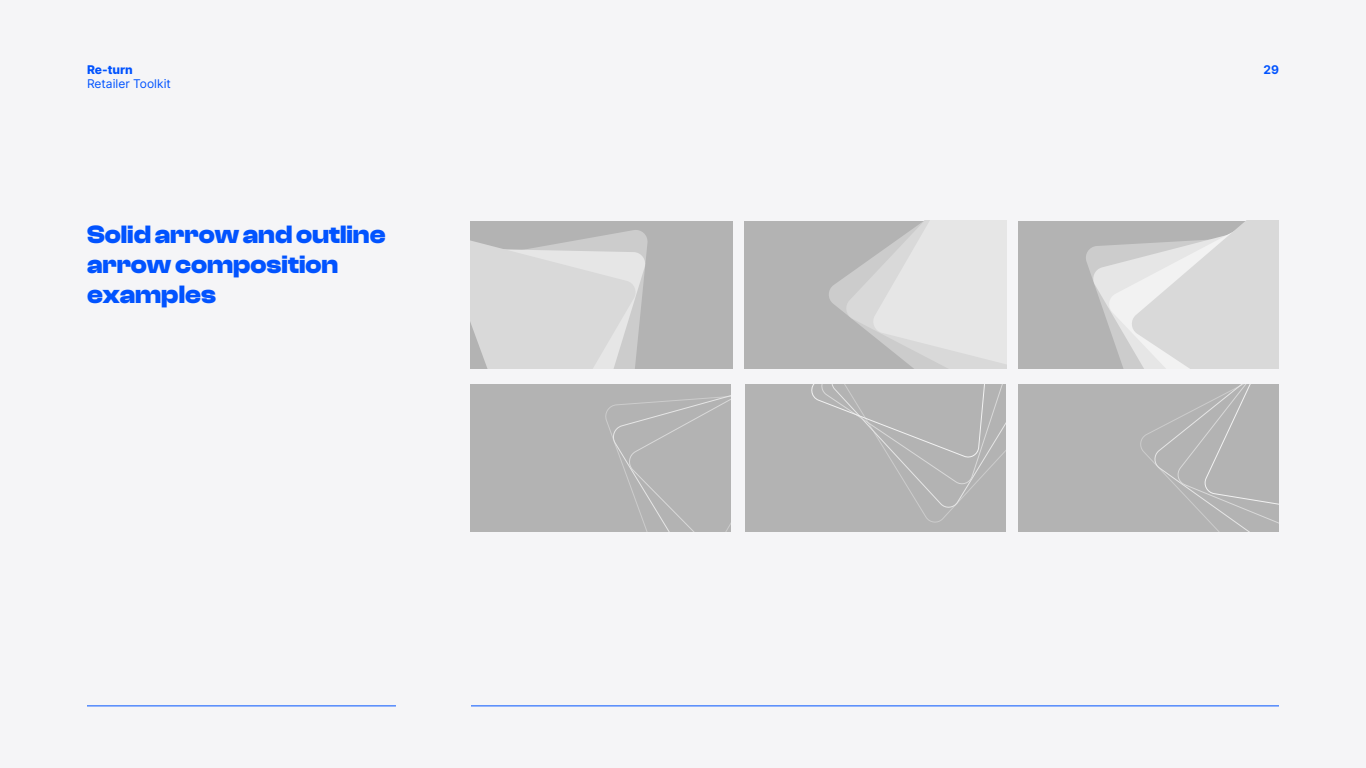
<style>
.page{position:relative;width:1366px;height:768px;background:#f5f5f7}
.page>*{position:absolute;margin:0;border:0;box-sizing:border-box;transform-origin:0 0}
.t1{font:700 26px/30px "Clash Display";color:#0153ff}
.t2{font:12px "Inter";color:#0153ff}
.t3{font:800 12px "Inter";color:#0153ff}
.t4{font:700 12px "Inter";color:#0153ff}
</style>
<div class="page">
<hr style="left:471px;top:706px;width:808px;height:1px;background:#0153ff">
<hr style="left:87px;top:706px;width:309px;height:1px;background:#0153ff">
<div style="left:470px;top:221px;width:262px;height:147px;background:#b3b3b3"></div>
<svg style="left:470px;top:230px;width:178px;height:138px;background:#d4d4d4"></svg>
<div style="left:744px;top:221px;width:263px;height:147px;background:#b3b3b3"></div>
<svg style="left:829px;top:221px;width:178px;height:147px"></svg>
<div style="left:1018px;top:221px;width:260px;height:147px;background:#b3b3b3"></div>
<svg style="left:1086px;top:221px;width:192px;height:147px"></svg>
<div style="left:1018px;top:385px;width:261px;height:147px;background:#b3b3b3"></div>
<svg style="left:1140px;top:385px;width:139px;height:147px"></svg>
<div style="left:745px;top:385px;width:261px;height:147px;background:#b3b3b3"></div>
<svg style="left:811px;top:385px;width:195px;height:138px"></svg>
<div style="left:470px;top:385px;width:261px;height:147px;background:#b3b3b3"></div>
<svg style="left:605px;top:395px;width:126px;height:137px"></svg>
<p class="t3" style="left:87px;top:61px;width:47px">Re-turn</p>
<p class="t4" style="left:1264px;top:61px;width:17px">29</p>
<p class="t2" style="left:87px;top:75px;width:85px">Retailer Toolkit</p>
<p class="t1" style="left:87px;top:220px;width:300px">Solid arrow and outline arrow composition examples</p>
</div>
